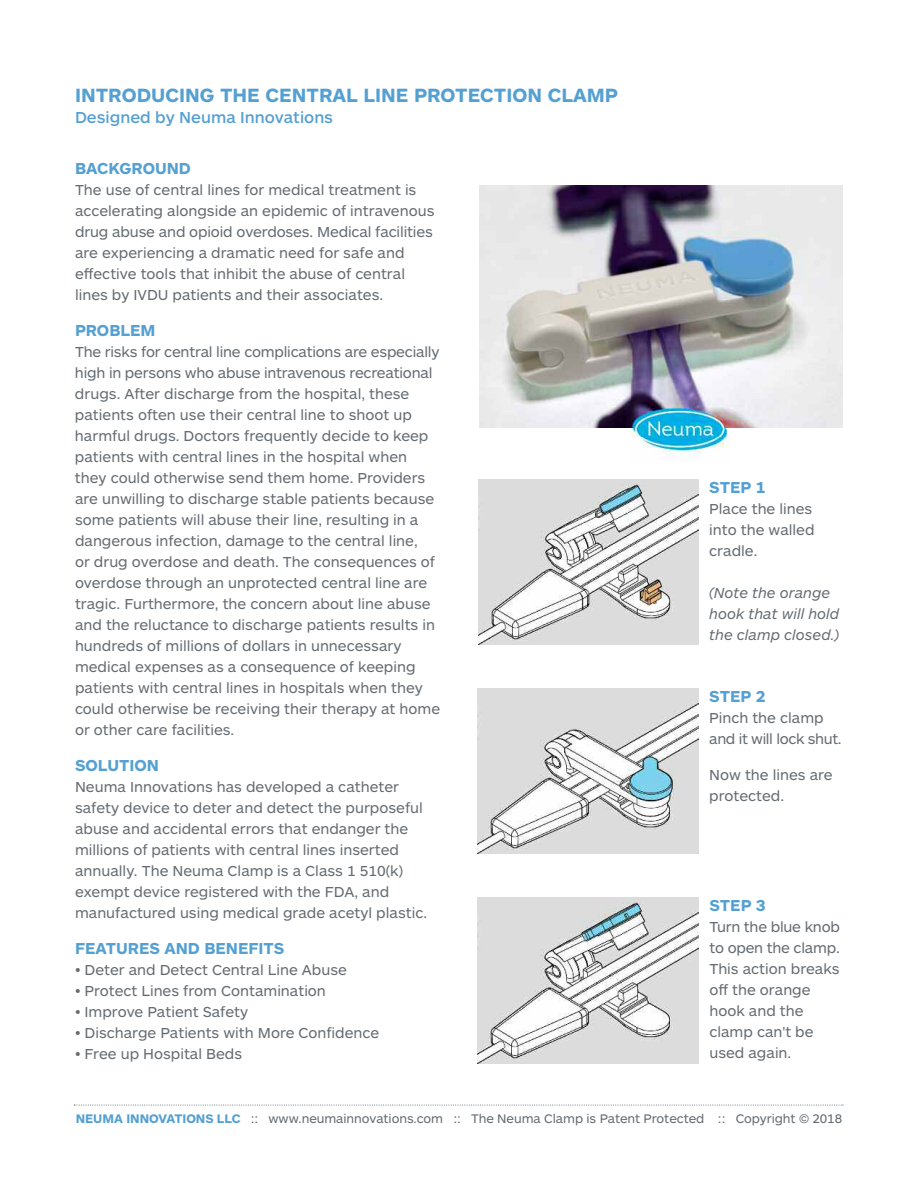
<style>
.page{position:relative;width:918px;height:1188px;background:#fff}
.page>*{position:absolute;margin:0;border:0;box-sizing:border-box;transform-origin:0 0}
.t1{font:700 19.95px "ARS Maquette Pro";color:#55a0d2}
.t2{font:700 16.5px "ARS Maquette Pro";color:#55a0d2}
.t3{font:500 16.5px "ARS Maquette Pro";color:#55a0d2}
.t4{font:15px/21px "ARS Maquette Pro";color:#646b71}
.t5{font:italic 15px/21px "ARS Maquette Pro";color:#646b71}
.t6{font:15px/21px "ARS Maquette Pro";letter-spacing:-.025em;color:#646b71}
.t7{font:12.9px "ARS Maquette Pro";letter-spacing:-.005em;color:#646b71}
.s1{font-weight:700;color:#55a0d2}
</style>
<div class="page">
<svg style="left:74px;top:1105px;width:770px;height:1px"></svg>
<img style="left:479px;top:186px;width:363px;height:241px">
<img style="left:478px;top:479px;width:221px;height:166px">
<img style="left:478px;top:898px;width:221px;height:165px">
<img style="left:478px;top:689px;width:220px;height:165px">
<img style="left:631px;top:381px;width:97px;height:79px">
<h1 class="t1" style="left:75px;top:88px;width:544px">INTRODUCING THE CENTRAL LINE PROTECTION CLAMP</h1>
<p class="t3" style="left:75px;top:111px;width:260px">Designed by Neuma Innovations</p>
<p class="t2" style="left:75px;top:162px;width:117px">BACKGROUND</p>
<p class="t4" style="left:75px;top:180px;width:361px">The use of central lines for medical treatment is accelerating alongside an epidemic of intravenous drug abuse and opioid overdoses. Medical facilities are experiencing a dramatic need for safe and effective tools that inhibit the abuse of central lines by IVDU patients and their associates.</p>
<p class="t2" style="left:75px;top:324px;width:82px">PROBLEM</p>
<p class="t4" style="left:75px;top:342px;width:367px">The risks for central line complications are especially high in persons who abuse intravenous recreational drugs. After discharge from the hospital, these patients often use their central line to shoot up harmful drugs. Doctors frequently decide to keep patients with central lines in the hospital when they could otherwise send them home. Providers are unwilling to discharge stable patients because some patients will abuse their line, resulting in a dangerous infection, damage to the central line,<br>or drug overdose and death. The consequences of overdose through an unprotected central line are tragic. Furthermore, the concern about line abuse and the reluctance to discharge patients results in hundreds of millions of dollars in unnecessary medical expenses as a consequence of keeping patients with central lines in hospitals when they could otherwise be receiving their therapy at home or other care facilities.</p>
<p class="t2" style="left:75px;top:759px;width:86px">SOLUTION</p>
<p class="t4" style="left:75px;top:777px;width:354px">Neuma Innovations has developed a catheter safety device to deter and detect the purposeful abuse and accidental errors that endanger the millions of patients with central lines inserted annually. The Neuma Clamp is a Class 1 510(k) exempt device registered with the FDA, and manufactured using medical grade acetyl plastic.</p>
<p class="t2" style="left:75px;top:942px;width:211px">FEATURES AND BENEFITS</p>
<p class="t4" style="left:75px;top:960px;width:273px">• Deter and Detect Central Line Abuse</p>
<p class="t4" style="left:75px;top:981px;width:252px">• Protect Lines from Contamination</p>
<p class="t4" style="left:75px;top:1002px;width:175px">• Improve Patient Safety</p>
<p class="t4" style="left:75px;top:1023px;width:306px">• Discharge Patients with More Confidence</p>
<p class="t4" style="left:75px;top:1044px;width:169px">• Free up Hospital Beds</p>
<p class="t2" style="left:709px;top:481px;width:58px">STEP 1</p>
<p class="t4" style="left:709px;top:499px;width:107px">Place the lines into the walled cradle.</p>
<p class="t5" style="left:709px;top:583px;width:132px">(Note the orange hook that will hold the clamp closed.)</p>
<p class="t2" style="left:709px;top:690px;width:58px">STEP 2</p>
<p class="t6" style="left:709px;top:708px;width:134px">Pinch the clamp and it will lock shut.</p>
<p class="t4" style="left:709px;top:765px;width:125px">Now the lines are protected.</p>
<p class="t2" style="left:709px;top:899px;width:58px">STEP 3</p>
<p class="t4" style="left:709px;top:917px;width:132px">Turn the blue knob to open the clamp.<br>This action breaks off the orange hook and the clamp can't be used again.</p>
<p class="t7" style="left:76px;top:1114px;width:768px"><span class="s1">NEUMA INNOVATIONS LLC</span> :: www.neumainnovations.com :: The Neuma Clamp is Patent Protected :: Copyright © 2018</p>
</div>
